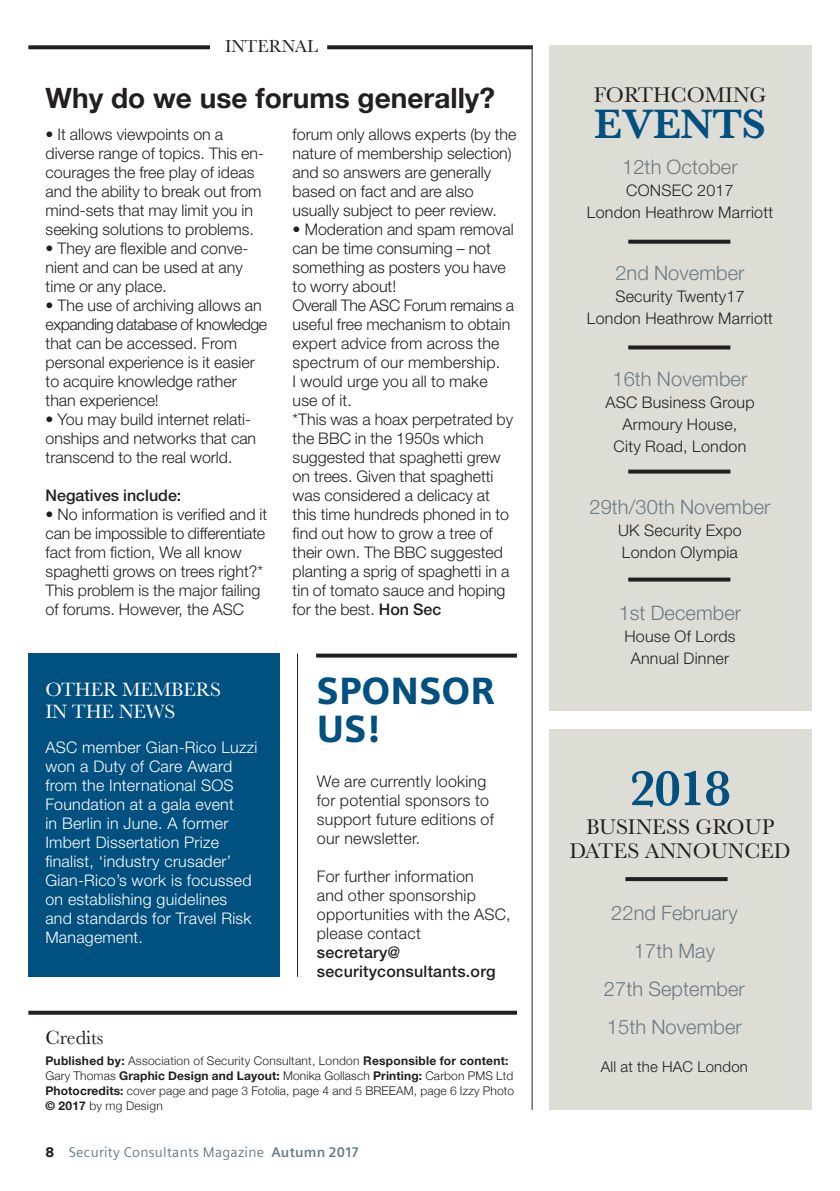
<style>
.page{position:relative;width:840px;height:1191px;background:#fff}
.page>*{position:absolute;margin:0;border:0;box-sizing:border-box;transform-origin:0 0}
.t1{font:600 52px "Baskerville";color:#005080}
.t2{font:600 42.8px "Baskerville";letter-spacing:-.02em;color:#005080}
.t3{font:900 38px/38px "Siemens Sans";letter-spacing:.005em;color:#005080}
.t4{font:700 28px "Helvetica Neue";color:#231f20}
.t5{font:22px/24px "Baskerville";color:#231f20;text-align:center}
.t6{font:300 20px/38px "Helvetica Neue LT Std";letter-spacing:.005em;color:#6b7a83;text-align:center}
.t7{font:20px/22px "Baskerville";letter-spacing:-.01em;color:#fff}
.t8{font:20px "Baskerville";color:#231f20}
.t9{font:18px "Baskerville";color:#231f20}
.t10{font:300 16px/19px "Helvetica Neue LT Std";color:#231f20}
.t11{font:300 16px/19px "Helvetica Neue LT Std";letter-spacing:.015em;color:#fff}
.t12{font:500 16px/19px "Helvetica Neue LT Std";letter-spacing:.015em;color:#231f20}
.t13{font:300 15px "Helvetica Neue LT Std";letter-spacing:.015em;color:#231f20}
.t14{font:14px "Siemens Sans";letter-spacing:.02em;color:#6b7a83}
.t15{font:300 12px/15px "Helvetica Neue";letter-spacing:.01em;color:#231f20}
.s1{font-weight:500}
.s2{font-weight:700}
.s3{font-weight:900;color:#231f20}
</style>
<div class="page">
<div style="left:548px;top:729px;width:263px;height:380px;background:#deddd5"></div>
<svg style="left:28px;top:1010px;width:488px;height:4px;background:#4b4848"></svg>
<div style="left:28px;top:653px;width:252px;height:323px;background:#005080"></div>
<svg style="left:316px;top:653px;width:200px;height:4px"></svg>
<hr style="left:297px;top:653px;width:1px;height:323px;background:#231f20">
<hr style="left:531px;top:45px;width:1px;height:1064px;background:#231f20">
<svg style="left:28px;top:45px;width:182px;height:4px"></svg>
<svg style="left:327px;top:45px;width:205px;height:4px"></svg>
<div style="left:548px;top:45px;width:263px;height:665px;background:#deddd5"></div>
<svg style="left:625px;top:877px;width:102px;height:4px"></svg>
<svg style="left:628px;top:240px;width:102px;height:4px"></svg>
<svg style="left:628px;top:345px;width:102px;height:4px"></svg>
<svg style="left:628px;top:469px;width:102px;height:4px"></svg>
<svg style="left:628px;top:577px;width:102px;height:4px"></svg>
<p class="t9" style="left:225px;top:35px;width:94px">INTERNAL</p>
<h3 class="t4" style="left:46px;top:76px;width:450px">Why do we use forums generally?</h3>
<p class="t10" style="left:46px;top:125px;width:220px">• It allows viewpoints on a diverse range of topics. This en&shy;courages the free play of ideas and the ability to break out from mind-sets that may limit you in seeking solutions to problems.</p>
<p class="t10" style="left:46px;top:239px;width:204px">• They are flexible and conve&shy;nient and can be used at any time or any place.</p>
<p class="t10" style="left:46px;top:296px;width:223px">• The use of archiving allows an expanding database of knowledge that can be accessed. From personal experience is it easier to acquire knowledge rather than experience!</p>
<p class="t10" style="left:46px;top:410px;width:212px">• You may build internet relati&shy;onships and networks that can transcend to the real world.</p>
<p class="t12" style="left:46px;top:486px;width:137px">Negatives include:</p>
<p class="t10" style="left:46px;top:505px;width:223px">• No information is verified and it can be impossible to differentiate fact from fiction, We all know spaghetti grows on trees right?*<br>This problem is the major failing of forums. However, the ASC</p>
<p class="t7" style="left:45px;top:679px;width:177px">OTHER MEMBERS<br>IN THE NEWS</p>
<p class="t11" style="left:45px;top:738px;width:213px">ASC member Gian-Rico Luzzi won a Duty of Care Award from the International SOS<br>Foundation at a gala event<br>in Berlin in June. A former<br>Imbert Dissertation Prize finalist, ‘industry crusader’<br>Gian-Rico’s work is focussed on establishing guidelines and standards for Travel Risk<br>Management.</p>
<p class="t8" style="left:45px;top:1025px;width:60px">Credits</p>
<p class="t10" style="left:292px;top:125px;width:225px">forum only allows experts (by the nature of membership selection) and so answers are generally based on fact and are also usually subject to peer review.</p>
<p class="t10" style="left:292px;top:220px;width:223px">• Moderation and spam removal can be time consuming – not something as posters you have to worry about!<br>Overall The ASC Forum remains a useful free mechanism to obtain expert advice from across the spectrum of our membership.<br>I would urge you all to make use of it.<br>*This was a hoax perpetrated by the BBC in the 1950s which suggested that spaghetti grew on trees. Given that spaghetti was considered a delicacy at this time hundreds phoned in to find out how to grow a tree of their own. The BBC suggested planting a sprig of spaghetti in a tin of tomato sauce and hoping for the best. <span class="s1">Hon Sec</span></p>
<h3 class="t3" style="left:317px;top:671px;width:179px">SPONSOR<br>US!</h3>
<p class="t10" style="left:317px;top:771px;width:178px">We are currently looking for potential sponsors to support future editions of our newsletter.</p>
<p class="t10" style="left:317px;top:866px;width:195px">For further information<br>and other sponsorship opportunities with the ASC, please contact</p>
<p class="t12" style="left:317px;top:942px;width:180px">secretary@ securityconsultants.org</p>
<p class="t15" style="left:45px;top:1052px;width:470px"><span class="s2">Published by:</span> Association of Security Consultant, London <span class="s2">Responsible for content:<br></span>Gary Thomas <span class="s2">Graphic Design and Layout:</span> Monika Gollasch <span class="s2">Printing:</span> Carbon PMS Ltd <span class="s2">Photocredits:</span> cover page and page 3 Fotolia, page 4 and 5 BREEAM, page 6 Izzy Photo <span class="s2">© 2017</span> by mg Design</p>
<p class="t14" style="left:45px;top:1144px;width:314px"><span class="s3">8</span> Security Consultants Magazine <span class="s2">Autumn 2017</span></p>
<h3 class="t5" style="left:593px;top:83px;width:174px">FORTHCOMING</h3>
<h2 class="t2" style="left:594px;top:94px;width:173px">EVENTS</h2>
<p class="t6" style="left:621px;top:147px;width:117px">12th October</p>
<p class="t10" style="left:586px;top:179px;width:188px;line-height:22px;text-align:center">CONSEC 2017<br>London Heathrow Marriott</p>
<p class="t6" style="left:615px;top:253px;width:131px">2nd November</p>
<p class="t10" style="left:586px;top:285px;width:188px;line-height:22px;text-align:center">Security Twenty17<br>London Heathrow Marriott</p>
<p class="t6" style="left:612px;top:359px;width:136px">16th November</p>
<p class="t10" style="left:605px;top:391px;width:150px;line-height:22px;text-align:center">ASC Business Group<br>Armoury House,<br>City Road, London</p>
<p class="t6" style="left:589px;top:487px;width:182px">29th/30th November</p>
<p class="t10" style="left:617px;top:519px;width:125px;line-height:22px">UK Security Expo<br>London Olympia</p>
<p class="t6" style="left:618px;top:593px;width:124px">1st December</p>
<p class="t10" style="left:624px;top:625px;width:112px;line-height:22px;text-align:center">House Of Lords<br>Annual Dinner</p>
<h1 class="t1" style="left:629px;top:751px;width:102px">2018</h1>
<h3 class="t5" style="left:569px;top:815px;width:222px">BUSINESS GROUP<br>DATES ANNOUNCED</h3>
<p class="t6" style="left:603px;top:893px;width:142px">22nd February<br>17th May<br>27th September<br>15th November</p>
<p class="t13" style="left:600px;top:1057px;width:149px">All at the HAC London</p>
</div>
